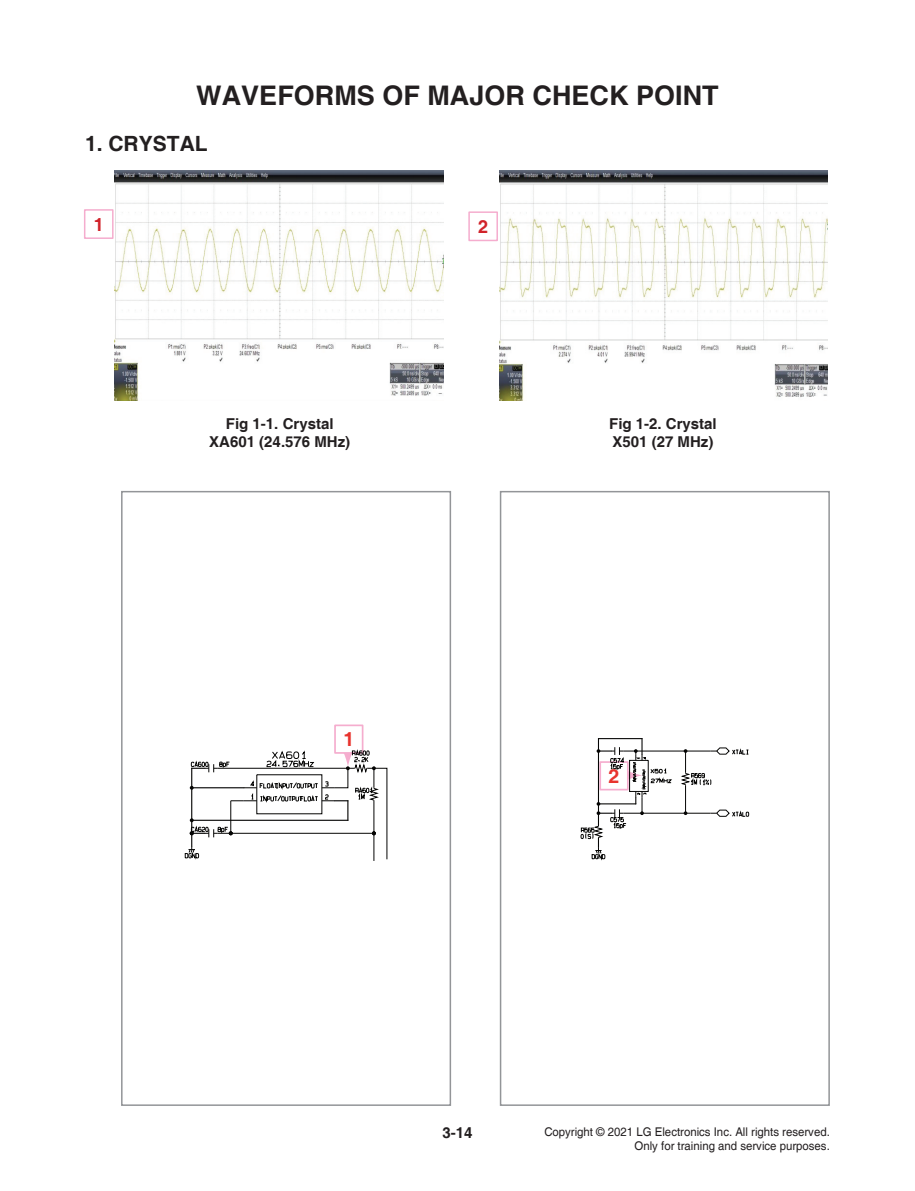
<style>
.page{position:relative;width:915px;height:1191px;background:#fff}
.page>*{position:absolute;margin:0;border:0;box-sizing:border-box;transform-origin:0 0}
.t1{font:700 27px "Helvetica";color:#231f20}
.t2{font:700 21px "Helvetica";color:#231f20}
.t3{font:700 19.5px "Helvetica";color:#e8342e}
.t4{font:700 18px "Helvetica";color:#d1232a}
.t5{font:700 15px/18px "Helvetica";color:#231f20}
.t6{font:12px/14.4px "Helvetica";color:#231f20;text-align:right;scale:.95 1}
</style>
<div class="page">
<div style="left:334px;top:724px;width:29px;height:30px;border:2px solid #f5adce"></div>
<svg style="left:184px;top:750px;width:203px;height:111px"></svg>
<div style="left:121px;top:491px;width:330px;height:615px;border:2px solid #939598"></div>
<img style="left:115px;top:171px;width:328px;height:229px">
<img style="left:499px;top:171px;width:328px;height:229px">
<div style="left:84px;top:209px;width:29px;height:30px;border:2px solid #f5adce"></div>
<div style="left:468px;top:211px;width:30px;height:30px;border:2px solid #f5adce"></div>
<svg style="left:580px;top:738px;width:169px;height:121px"></svg>
<div style="left:499px;top:491px;width:330px;height:615px;border:2px solid #939598"></div>
<h1 class="t1" style="left:196px;top:80px;width:524px">WAVEFORMS OF MAJOR CHECK POINT</h1>
<h2 class="t2" style="left:85px;top:132px;width:124px">1. CRYSTAL</h2>
<h3 class="t4" style="left:94px;top:214px;width:12px">1</h3>
<h3 class="t4" style="left:478px;top:216px;width:12px">2</h3>
<p class="t5" style="left:209px;top:414px;width:142px;text-align:center">Fig 1-1. Crystal<br>XA601 (24.576 MHz)</p>
<h3 class="t3" style="left:343px;top:732px;width:12px">1</h3>
<p class="t5" style="left:609px;top:414px;width:109px">Fig 1-2. Crystal<br>X501 (27 MHz)</p>
<h3 class="t3" style="left:608px;top:769px;width:12px">2</h3>
<p class="t5" style="left:442px;top:1123px;width:32px">3-14</p>
<p class="t6" style="left:544px;top:1124px;width:302px">Copyright © 2021 LG Electronics Inc. All rights reserved.<br>Only for training and service purposes.</p>
</div>
